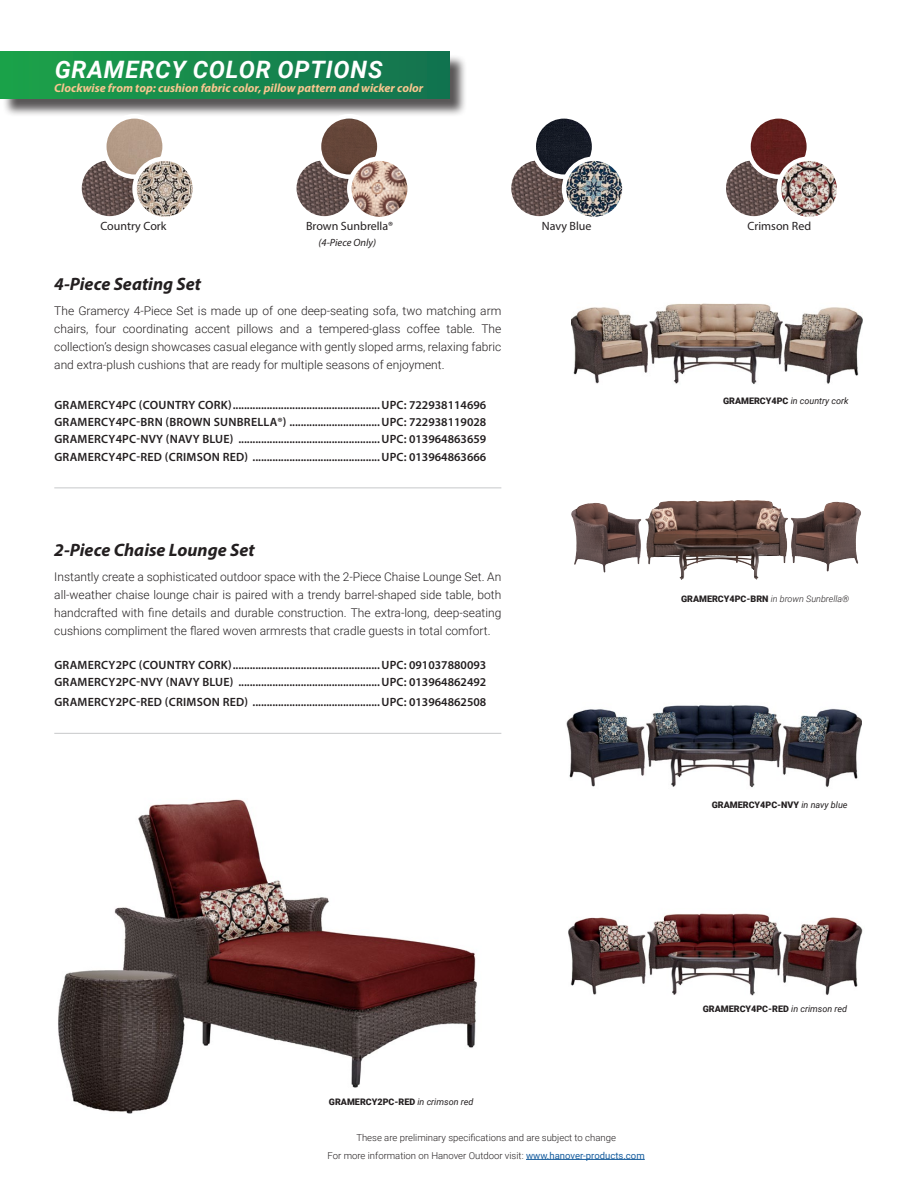
<style>
.page{position:relative;width:918px;height:1188px;background:#fff}
.page>*{position:absolute;margin:0;border:0;box-sizing:border-box;transform-origin:0 0}
.Product_Name_NEW{font:italic 700 24px "Roboto";letter-spacing:.035em;color:#fff}
.Product_Name_NEW-2{font:italic 700 18px "Myriad Pro";color:#231f20}
.retail_price_line_1{font:600 12px/17.2px "Myriad Pro";letter-spacing:.02em;color:#231f20;text-align:justify}
.t1{font:300 12px/18px "Roboto";color:#231f20;text-align:justify}
.Product_Name_NEW-3{font:italic 700 12px "Myriad Pro";color:#f8c68f}
.Product_Name_NEW-4{font:12px "Myriad Pro";color:#231f20}
.Product_Name_NEW-5{font:italic 10.5px "Myriad Pro";color:#231f20}
.t2{font:300 9.6px "Roboto";color:#231f20}
.t3{font:900 9px "Roboto";color:#231f20}
.t4{font:italic 300 9px "Roboto";color:#231f20}
.t5{font:italic 9px "Roboto";color:#231f20}
.s1{font-weight:900;font-style:normal}
.s2{font-weight:400;font-style:italic}
.s3{font-weight:400;color:#175d9e}
</style>
<div class="page">
<img style="left:645px;top:500px;width:99px;height:80px">
<img style="left:571px;top:303px;width:291px;height:81px">
<div style="left:2px;top:54px;width:466px;height:63px;background:#231f20;opacity:.75"></div>
<div style="left:0;top:52px;width:449px;height:47px;background:linear-gradient(to right,#1ca24a,#127250)"></div>
<hr style="left:54px;top:488px;width:447px;height:1px;background:#c7c8ca">
<hr style="left:54px;top:733px;width:447px;height:1px;background:#c7c8ca">
<hr style="left:526px;top:1159px;width:119px;height:1px;background:#175d9e">
<img style="left:58px;top:799px;width:419px;height:315px">
<img style="left:294px;top:158px;width:61px;height:60px;border-radius:30px">
<div style="left:292px;top:156px;width:65px;height:65px;border:4px solid #fff;border-radius:50%"></div>
<img style="left:319px;top:116px;width:60px;height:61px;border-radius:30px">
<div style="left:317px;top:114px;width:65px;height:65px;border:4px solid #fff;border-radius:50%"></div>
<img style="left:349px;top:159px;width:61px;height:60px;border-radius:30px">
<div style="left:347px;top:156px;width:65px;height:65px;border:4px solid #fff;border-radius:50%"></div>
<img style="left:509px;top:158px;width:60px;height:60px;border-radius:30px">
<div style="left:507px;top:156px;width:65px;height:65px;border:4px solid #fff;border-radius:50%"></div>
<img style="left:534px;top:116px;width:60px;height:61px;border-radius:30px">
<div style="left:531px;top:114px;width:65px;height:65px;border:4px solid #fff;border-radius:50%"></div>
<img style="left:564px;top:159px;width:60px;height:60px;border-radius:30px">
<div style="left:562px;top:156px;width:65px;height:65px;border:4px solid #fff;border-radius:50%"></div>
<img style="left:568px;top:913px;width:295px;height:83px">
<img style="left:566px;top:705px;width:295px;height:83px">
<img style="left:80px;top:158px;width:60px;height:60px;border-radius:30px">
<div style="left:77px;top:156px;width:65px;height:65px;border:4px solid #fff;border-radius:50%"></div>
<img style="left:104px;top:116px;width:61px;height:61px;border-radius:30px">
<div style="left:102px;top:114px;width:65px;height:65px;border:4px solid #fff;border-radius:50%"></div>
<img style="left:135px;top:159px;width:60px;height:60px;border-radius:30px">
<div style="left:132px;top:156px;width:65px;height:65px;border:4px solid #fff;border-radius:50%"></div>
<img style="left:724px;top:158px;width:60px;height:60px;border-radius:30px">
<div style="left:721px;top:156px;width:65px;height:65px;border:4px solid #fff;border-radius:50%"></div>
<img style="left:748px;top:116px;width:61px;height:61px;border-radius:30px">
<div style="left:746px;top:114px;width:65px;height:65px;border:4px solid #fff;border-radius:50%"></div>
<img style="left:779px;top:159px;width:60px;height:60px;border-radius:30px">
<div style="left:777px;top:156px;width:64px;height:65px;border:4px solid #fff;border-radius:50%"></div>
<p class="Product_Name_NEW" style="left:55px;top:53px;width:329px">GRAMERCY COLOR OPTIONS</p>
<p class="Product_Name_NEW-3" style="left:54px;top:80px;width:371px">Clockwise from top: cushion fabric color, pillow pattern and wicker color</p>
<p class="Product_Name_NEW-4" style="left:100px;top:219px;width:68px">Country Cork</p>
<p class="Product_Name_NEW-4" style="left:748px;top:219px;width:65px">Crimson Red</p>
<p class="Product_Name_NEW-4" style="left:306px;top:219px;width:89px">Brown Sunbrella®</p>
<p class="Product_Name_NEW-5" style="left:319px;top:236px;width:59px">(4-Piece Only)</p>
<p class="Product_Name_NEW-4" style="left:542px;top:219px;width:51px">Navy Blue</p>
<p class="Product_Name_NEW-2" style="left:54px;top:272px;width:148px">4-Piece Seating Set</p>
<p class="t1" style="left:54px;top:301px;width:449px">The Gramercy 4-Piece Set is made up of one deep-seating sofa, two matching arm chairs, four coordinating accent pillows and a tempered-glass coffee table. The collection’s design showcases casual elegance with gently sloped arms, relaxing fabric and extra-plush cushions that are ready for multiple seasons of enjoyment.</p>
<p class="retail_price_line_1" style="left:54px;top:396px;width:433px">GRAMERCY4PC (COUNTRY CORK)....................................................UPC: 722938114696<br>GRAMERCY4PC-BRN (BROWN SUNBRELLA®) ................................UPC: 722938119028<br>GRAMERCY4PC-NVY (NAVY BLUE) ..................................................UPC: 013964863659<br>GRAMERCY4PC-RED (CRIMSON RED) .............................................UPC: 013964863666</p>
<p class="Product_Name_NEW-2" style="left:54px;top:538px;width:202px">2-Piece Chaise Lounge Set</p>
<p class="t1" style="left:54px;top:567px;width:449px">Instantly create a sophisticated outdoor space with the 2-Piece Chaise Lounge Set. An all-weather chaise lounge chair is paired with a trendy barrel-shaped side table, both handcrafted with fine details and durable construction. The extra-long, deep-seating cushions compliment the flared woven armrests that cradle guests in total comfort.</p>
<p class="retail_price_line_1" style="left:54px;top:656px;width:433px">GRAMERCY2PC (COUNTRY CORK)....................................................UPC: 091037880093<br>GRAMERCY2PC-NVY (NAVY BLUE) ..................................................UPC: 013964862492</p>
<p class="retail_price_line_1" style="left:54px;top:693px;width:433px">GRAMERCY2PC-RED (CRIMSON RED) .............................................UPC: 013964862508</p>
<p class="t5" style="left:723px;top:394px;width:127px"><span class="s1">GRAMERCY4PC</span> in country cork</p>
<p class="t4" style="left:681px;top:593px;width:170px"><span class="s1">GRAMERCY4PC-BRN</span> in brown Sunbrella®</p>
<p class="t3" style="left:712px;top:798px;width:137px">GRAMERCY4PC-NVY <span class="s2">in navy blue</span></p>
<p class="t3" style="left:329px;top:1096px;width:146px">GRAMERCY2PC-RED <span class="s2">in crimson red</span></p>
<p class="t2" style="left:356px;top:1131px;width:261px">These are preliminary specifications and are subject to change</p>
<p class="t2" style="left:328px;top:1149px;width:319px">For more information on Hanover Outdoor visit: <span class="s3">www.hanover-products.com</span></p>
<p class="t3" style="left:703px;top:1003px;width:146px">GRAMERCY4PC-RED <span class="s2">in crimson red</span></p>
</div>
